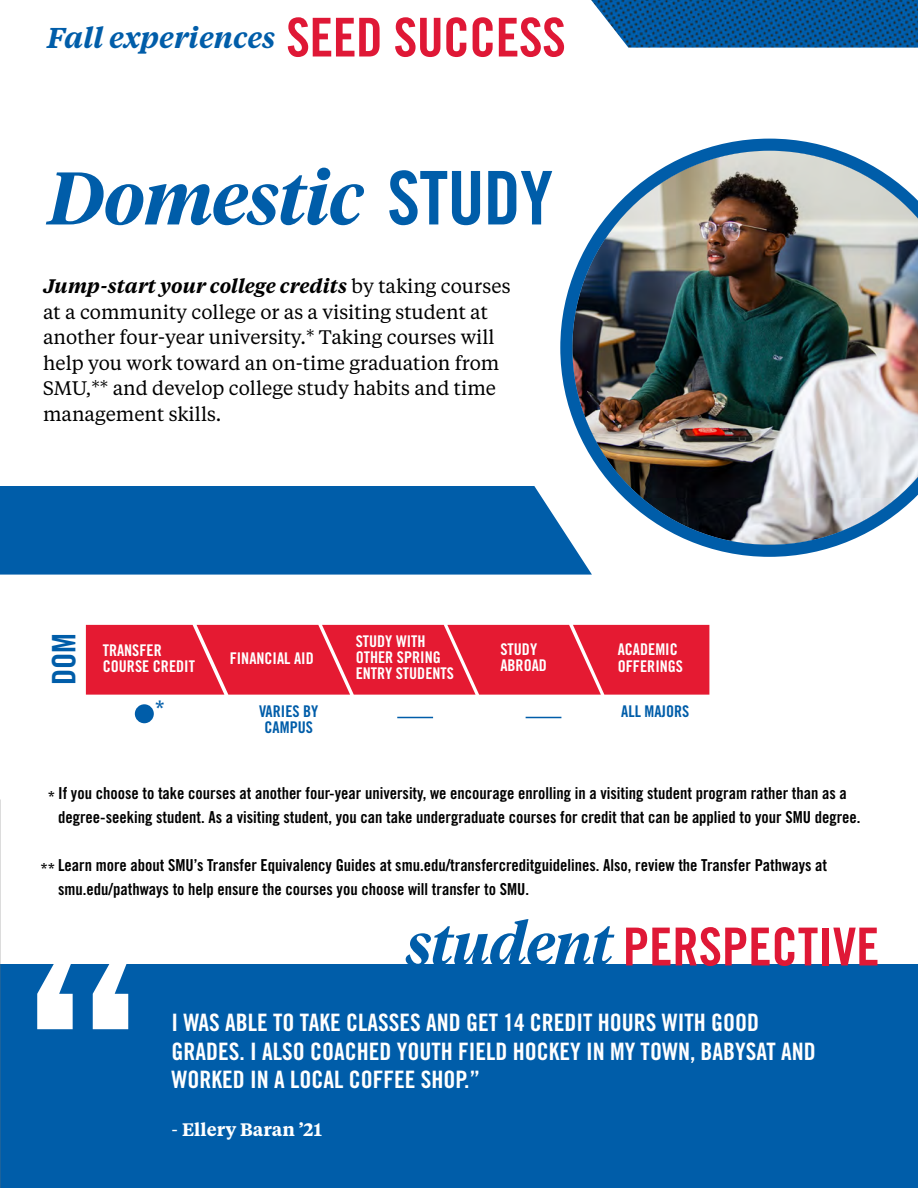
<style>
.page{position:relative;width:918px;height:1188px;background:#fff}
.page>*{position:absolute;margin:0;border:0;box-sizing:border-box;transform-origin:0 0}
.t1{font:300.45px "Trade Gothic LT Std Bd Cn 20";color:#fff}
.t2{font:italic 600 74.1px "Tiempos Headline";letter-spacing:-.01em;color:#005da9}
.t3{font:52.5px "Trade Gothic LT Std Bd Cn 20";color:#df1836}
.t4{font:32.4px "Trade Gothic LT Std Bd Cn 20";color:#005da9}
.t5{font:italic 600 28.65px "Tiempos Text";color:#005da9}
.t6{font:24px/28.8px "Trade Gothic LT Std Bd Cn 20";color:#fff}
.t7{font:22.8px "Trade Gothic LT Std Bd Cn 20";color:#005da9}
.t8{font:19.5px/25.5px "Tiempos Text";color:#000}
.t9{font:600 18px "Tiempos Text";color:#fff}
.t10{font:16.5px/24px "Trade Gothic LT Std Bd Cn 20";color:#000}
.t11{font:16.2px/16.2px "Trade Gothic LT Std Bd Cn 20";color:#fff}
.t12{font:16.2px "Trade Gothic LT Std Bd Cn 20";color:#005da9}
.s1{font-family:"Trade Gothic LT Std Bd Cn 20";font-weight:400;font-style:normal;font-size:53.55px;color:#df1836}
.s2{font-family:"Trade Gothic LT Std Bd Cn 20";font-weight:400;font-style:normal}
.s3{font-weight:600;font-style:italic}
.s4{font-family:"Tiempos Headline";font-weight:600;font-style:italic;font-size:59.25px;color:#005da9}
.s5{font-weight:400}
</style>
<div class="page">
<div style="left:0;top:965px;width:918px;height:223px;background:#005da9"></div>
<div style="left:0;top:486px;width:592px;height:89px;background:#005da9"></div>
<img style="left:591px;top:0;width:327px;height:48px">
<img style="left:560px;top:139px;width:358px;height:418px">
<img style="left:0;top:799px;width:1px;height:389px">
<div style="left:86px;top:625px;width:623px;height:70px;background:#e51a32"></div>
<div style="left:135px;top:704px;width:19px;height:19px;background:#005da9;border-radius:50%"></div>
<hr style="left:397px;top:717px;width:36px;height:1px;background:#005da9">
<hr style="left:526px;top:717px;width:35px;height:1px;background:#005da9">
<h3 class="t5" style="left:47px;top:18px;width:520px">Fall experiences <span class="s1">SEED SUCCESS</span></h3>
<h2 class="t2" style="left:48px;top:147px;width:507px">Domestic <span class="s2">STUDY</span></h2>
<p class="t8" style="left:43px;top:273px;width:469px"><span class="s3">Jump-start your college credits</span> by taking courses at a community college or as a visiting student at another four-year university.* Taking courses will help you work toward an on-time graduation from SMU,** and develop college study habits and time management skills.</p>
<h3 class="t4" style="left:44px;top:685px;width:54px;rotate:-90deg">DOM</h3>
<p class="t11" style="left:103px;top:642px;width:94px">TRANSFER<br>COURSE CREDIT</p>
<p class="t11" style="left:230px;top:650px;width:86px">FINANCIAL AID</p>
<p class="t11" style="left:356px;top:633px;width:100px">STUDY WITH<br>OTHER SPRING<br>ENTRY STUDENTS</p>
<p class="t11" style="left:500px;top:641px;width:48px">STUDY<br>ABROAD</p>
<p class="t11" style="left:618px;top:641px;width:67px">ACADEMIC<br>OFFERINGS</p>
<h3 class="t7" style="left:155px;top:695px;width:12px">*</h3>
<p class="t12" style="left:259px;top:701px;width:61px">VARIES BY</p>
<p class="t12" style="left:621px;top:701px;width:70px">ALL MAJORS</p>
<p class="t12" style="left:265px;top:717px;width:50px">CAMPUS</p>
<p class="t10" style="left:58px;top:781px;width:804px">If you choose to take courses at another four-year university, we encourage enrolling in a visiting student program rather than as a degree-seeking student. As a visiting student, you can take undergraduate courses for credit that can be applied to your SMU degree.</p>
<p class="t10" style="left:58px;top:853px;width:770px">Learn more about SMU’s Transfer Equivalency Guides at smu.edu/transfercreditguidelines. Also, review the Transfer Pathways at smu.edu/pathways to help ensure the courses you choose will transfer to SMU.</p>
<p class="t10" style="left:48px;top:785px;width:9px">*</p>
<p class="t10" style="left:40px;top:857px;width:16px">**</p>
<h1 class="t1" style="left:16px;top:887px;width:135px">“</h1>
<h3 class="t3" style="left:406px;top:915px;width:475px"><span class="s4">student</span> PERSPECTIVE</h3>
<h3 class="t6" style="left:172px;top:1008px;width:646px">I WAS ABLE TO TAKE CLASSES AND GET 14 CREDIT HOURS WITH GOOD<br>GRADES. I ALSO COACHED YOUTH FIELD HOCKEY IN MY TOWN, BABYSAT AND<br>WORKED IN A LOCAL COFFEE SHOP.”</h3>
<p class="t9" style="left:172px;top:1117px;width:152px"><span class="s5">-</span> Ellery Baran ’21</p>
</div>
